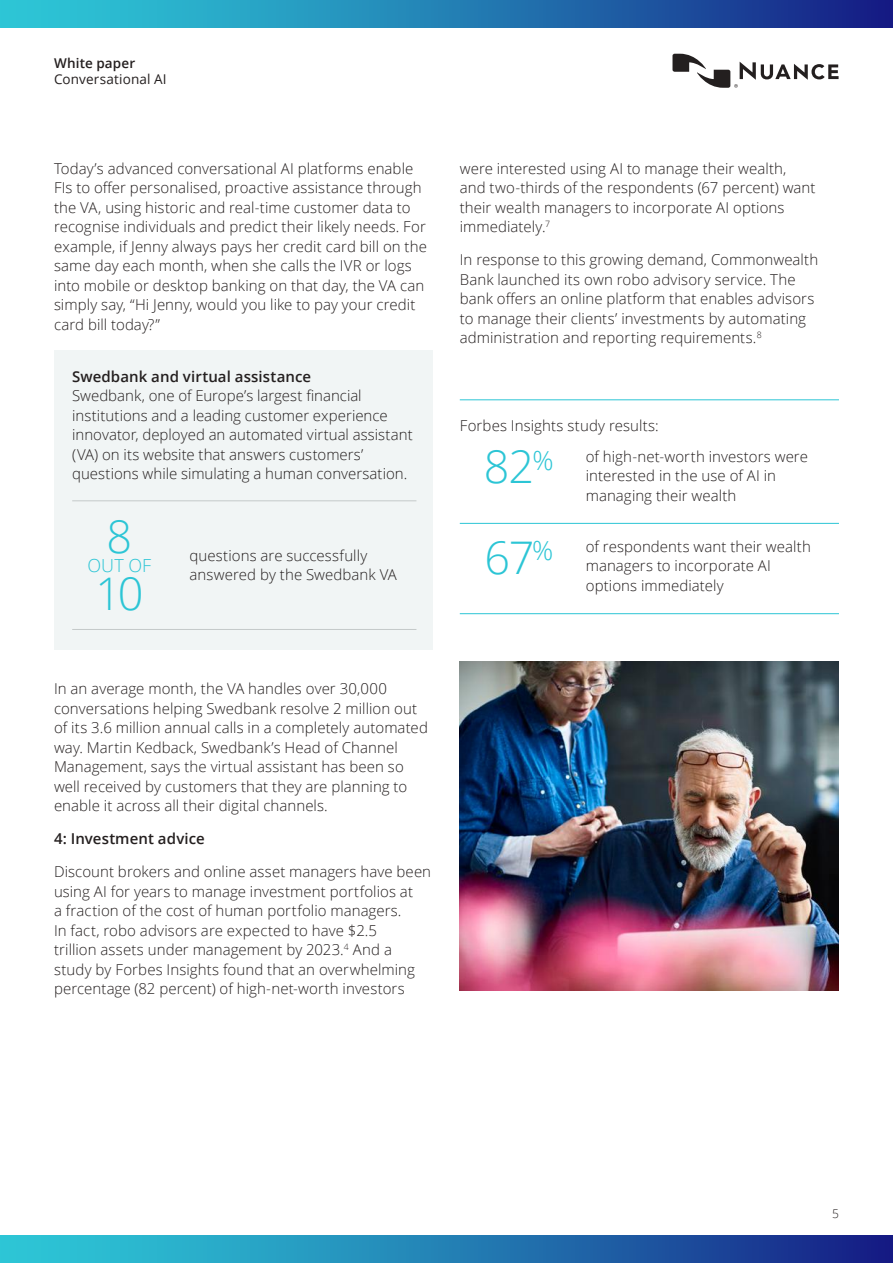
<style>
.page{position:relative;width:893px;height:1263px;background:#fff}
.page>*{position:absolute;margin:0;border:0;box-sizing:border-box;transform-origin:0 0}
.t1{font:300 45px/90.3px "Open Sans";color:#2cc5d5}
.t2{font:300 18px "Open Sans";color:#2cc5d5}
.t3{font:300 15px/19.5px "Open Sans";letter-spacing:.005em;color:#241f1f}
.t4{font:600 15px "Open Sans";letter-spacing:.005em;color:#241f1f}
.t5{font:13.5px "Open Sans";letter-spacing:.01em;color:#241f1f}
.t6{font:600 13.5px "Open Sans";letter-spacing:.01em;color:#241f1f}
.t7{font:300 12px "Open Sans";color:#241f1f}
</style>
<div class="page">
<div style="left:0;top:1236px;width:893px;height:27px;background:linear-gradient(to right,#2fd4dd,#162287)"></div>
<svg style="left:672px;top:54px;width:167px;height:34px"></svg>
<div style="left:0;top:0;width:893px;height:27px;background:linear-gradient(to right,#2fd4dd,#162287)"></div>
<div style="left:54px;top:350px;width:379px;height:300px;background:#f1f5f5"></div>
<hr style="left:72px;top:500px;width:344px;height:1px;background:#c4c9c9">
<hr style="left:72px;top:629px;width:344px;height:1px;background:#c4c9c9">
<hr style="left:460px;top:399px;width:379px;height:1px;background:#2cc5d5">
<hr style="left:460px;top:523px;width:379px;height:1px;background:#2cc5d5">
<hr style="left:460px;top:613px;width:379px;height:1px;background:#2cc5d5">
<img style="left:460px;top:661px;width:379px;height:330px">
<p class="t6" style="left:54px;top:54px;width:83px">White paper</p>
<p class="t5" style="left:54px;top:70px;width:114px">Conversational AI</p>
<p class="t3" style="left:54px;top:158px;width:374px">Today’s advanced conversational AI platforms enable FIs to offer personalised, proactive assistance through the VA, using historic and real-time customer data to recognise individuals and predict their likely needs. For example, if Jenny always pays her credit card bill on the same day each month, when she calls the IVR or logs into mobile or desktop banking on that day, the VA can simply say, “Hi Jenny, would you like to pay your credit card bill today?”</p>
<p class="t4" style="left:72px;top:366px;width:241px">Swedbank and virtual assistance</p>
<p class="t3" style="left:72px;top:386px;width:342px">Swedbank, one of Europe’s largest financial institutions and a leading customer experience innovator, deployed an automated virtual assistant (VA) on its website that answers customers’ questions while simulating a human conversation.</p>
<h1 class="t1" style="left:107px;top:490px;width:27px">8</h1>
<p class="t2" style="left:88px;top:553px;width:65px">OUT OF</p>
<h1 class="t1" style="left:95px;top:547px;width:50px">10</h1>
<p class="t3" style="left:190px;top:545px;width:209px">questions are successfully answered by the Swedbank VA</p>
<p class="t3" style="left:54px;top:678px;width:375px">In an average month, the VA handles over 30,000 conversations helping Swedbank resolve 2 million out of its 3.6 million annual calls in a completely automated way. Martin Kedback, Swedbank’s Head of Channel Management, says the virtual assistant has been so well received by customers that they are planning to enable it across all their digital channels.</p>
<p class="t4" style="left:54px;top:828px;width:152px">4: Investment advice</p>
<p class="t3" style="left:54px;top:861px;width:379px">Discount brokers and online asset managers have been using AI for years to manage investment portfolios at<br>a fraction of the cost of human portfolio managers.<br>In fact, robo advisors are expected to have $2.5<br>trillion assets under management by 2023.<sup>4</sup> And a study by Forbes Insights found that an overwhelming percentage (82 percent) of high-net-worth investors</p>
<p class="t3" style="left:460px;top:158px;width:357px">were interested using AI to manage their wealth, and two-thirds of the respondents (67 percent) want their wealth managers to incorporate AI options immediately.<sup>7</sup></p>
<p class="t3" style="left:460px;top:249px;width:360px">In response to this growing demand, Commonwealth Bank launched its own robo advisory service. The bank offers an online platform that enables advisors to manage their clients’ investments by automating administration and reporting requirements.<sup>8</sup></p>
<p class="t3" style="left:460px;top:415px;width:200px">Forbes Insights study results:</p>
<h1 class="t1" style="left:484px;top:421px;width:71px">82<sup>%<br></sup>67<sup>%</sup></h1>
<p class="t3" style="left:586px;top:446px;width:224px">of high-net-worth investors were interested in the use of AI in managing their wealth</p>
<p class="t3" style="left:586px;top:536px;width:227px">of respondents want their wealth managers to incorporate AI options immediately</p>
<p class="t7" style="left:832px;top:1205px;width:8px">5</p>
</div>
